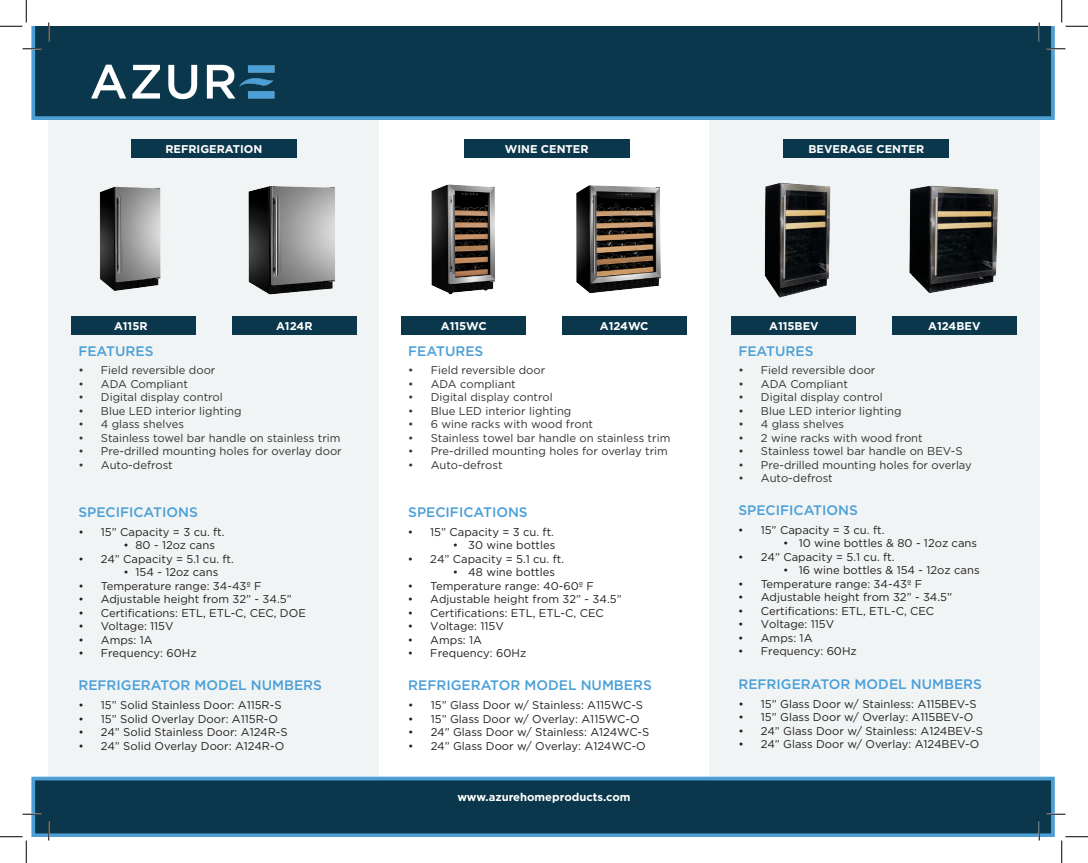
<style>
.page{position:relative;width:1088px;height:863px;background:#fff}
.page>*{position:absolute;margin:0;border:0;box-sizing:border-box;transform-origin:0 0}
.t1{font:500 13.75px "Gotham";color:#4a9fd7}
.t2{font:11.25px "Gotham";color:#231f20}
.t3{font:11.25px "Gotham";color:#333330}
.t4{font:700 11.25px "Gotham";color:#fff}
</style>
<div class="page">
<div style="left:709px;top:107px;width:330px;height:693px;background:#f1f4f5"></div>
<div style="left:49px;top:102px;width:330px;height:693px;background:#f1f4f5"></div>
<div style="left:31px;top:26px;width:1023px;height:94px;background:#0b374c"></div>
<div style="left:33px;top:778px;width:1019px;height:57px;background:#0b374c"></div>
<div style="left:31px;top:776px;width:1023px;height:60px;border:4px solid #4e9ed6"></div>
<img style="left:82px;top:51px;width:205px;height:61px">
<div style="left:71px;top:316px;width:125px;height:18px;background:#0b374c"></div>
<div style="left:131px;top:140px;width:166px;height:18px;background:#0b374c"></div>
<div style="left:464px;top:140px;width:165px;height:18px;background:#0b374c"></div>
<div style="left:783px;top:140px;width:166px;height:18px;background:#0b374c"></div>
<div style="left:401px;top:316px;width:125px;height:18px;background:#0b374c"></div>
<div style="left:731px;top:316px;width:125px;height:18px;background:#0b374c"></div>
<div style="left:232px;top:316px;width:125px;height:18px;background:#0b374c"></div>
<div style="left:561px;top:316px;width:125px;height:18px;background:#0b374c"></div>
<div style="left:891px;top:316px;width:125px;height:18px;background:#0b374c"></div>
<img style="left:99px;top:186px;width:62px;height:105px">
<img style="left:248px;top:186px;width:87px;height:109px">
<img style="left:431px;top:184px;width:64px;height:111px">
<img style="left:576px;top:185px;width:85px;height:109px">
<img style="left:764px;top:183px;width:67px;height:115px">
<img style="left:909px;top:185px;width:89px;height:109px">
<svg style="left:22px;top:48px;width:19px;height:2px"></svg>
<svg style="left:1046px;top:48px;width:19px;height:2px"></svg>
<svg style="left:22px;top:813px;width:19px;height:2px"></svg>
<svg style="left:1046px;top:813px;width:19px;height:2px"></svg>
<svg style="left:48px;top:22px;width:2px;height:19px"></svg>
<svg style="left:48px;top:821px;width:2px;height:19px"></svg>
<svg style="left:1038px;top:22px;width:2px;height:19px"></svg>
<svg style="left:1038px;top:821px;width:2px;height:19px"></svg>
<svg style="left:0;top:0;width:27px;height:27px"></svg>
<svg style="left:0;top:836px;width:27px;height:26px"></svg>
<svg style="left:1061px;top:0;width:27px;height:27px"></svg>
<svg style="left:1061px;top:836px;width:27px;height:26px"></svg>
<p class="t4" style="left:165px;top:142px;width:98px">REFRIGERATION</p>
<p class="t4" style="left:504px;top:142px;width:85px">WINE CENTER</p>
<p class="t4" style="left:808px;top:142px;width:117px">BEVERAGE CENTER</p>
<p class="t4" style="left:114px;top:318px;width:35px">A115R</p>
<p class="t4" style="left:276px;top:318px;width:38px">A124R</p>
<p class="t4" style="left:441px;top:318px;width:47px">A115WC</p>
<p class="t4" style="left:600px;top:318px;width:50px">A124WC</p>
<p class="t4" style="left:769px;top:318px;width:51px">A115BEV</p>
<p class="t4" style="left:928px;top:318px;width:54px">A124BEV</p>
<p class="t1" style="left:78px;top:342px;width:77px">FEATURES</p>
<p class="t3" style="left:78px;top:363px;width:139px">• Field reversible door</p>
<p class="t3" style="left:78px;top:376px;width:111px">• ADA Compliant</p>
<p class="t3" style="left:78px;top:390px;width:146px">• Digital display control</p>
<p class="t3" style="left:78px;top:403px;width:165px">• Blue LED interior lighting</p>
<p class="t3" style="left:78px;top:417px;width:107px">• 4 glass shelves</p>
<p class="t3" style="left:78px;top:430px;width:264px">• Stainless towel bar handle on stainless trim</p>
<p class="t3" style="left:78px;top:444px;width:265px">• Pre-drilled mounting holes for overlay door</p>
<p class="t3" style="left:78px;top:457px;width:96px">• Auto-defrost</p>
<p class="t1" style="left:78px;top:503px;width:121px">SPECIFICATIONS</p>
<p class="t2" style="left:78px;top:524px;width:148px">• 15” Capacity = 3 cu. ft.</p>
<p class="t2" style="left:123px;top:538px;width:93px">• 80 - 12oz cans</p>
<p class="t2" style="left:78px;top:551px;width:157px">• 24” Capacity = 5.1 cu. ft.</p>
<p class="t2" style="left:123px;top:565px;width:96px">• 154 - 12oz cans</p>
<p class="t2" style="left:78px;top:578px;width:185px">• Temperature range: 34-43º F</p>
<p class="t2" style="left:78px;top:592px;width:215px">• Adjustable height from 32” - 34.5”</p>
<p class="t2" style="left:78px;top:605px;width:229px">• Certifications: ETL, ETL-C, CEC, DOE</p>
<p class="t2" style="left:78px;top:619px;width:97px">• Voltage: 115V</p>
<p class="t2" style="left:78px;top:632px;width:76px">• Amps: 1A</p>
<p class="t2" style="left:78px;top:646px;width:120px">• Frequency: 60Hz</p>
<p class="t1" style="left:78px;top:676px;width:245px">REFRIGERATOR MODEL NUMBERS</p>
<p class="t2" style="left:78px;top:697px;width:205px">• 15” Solid Stainless Door: A115R-S</p>
<p class="t2" style="left:78px;top:711px;width:201px">• 15” Solid Overlay Door: A115R-O</p>
<p class="t2" style="left:78px;top:724px;width:211px">• 24” Solid Stainless Door: A124R-S</p>
<p class="t2" style="left:78px;top:738px;width:207px">• 24” Solid Overlay Door: A124R-O</p>
<p class="t1" style="left:408px;top:342px;width:77px">FEATURES</p>
<p class="t3" style="left:408px;top:363px;width:139px">• Field reversible door</p>
<p class="t3" style="left:408px;top:376px;width:109px">• ADA compliant</p>
<p class="t3" style="left:408px;top:390px;width:146px">• Digital display control</p>
<p class="t3" style="left:408px;top:403px;width:165px">• Blue LED interior lighting</p>
<p class="t3" style="left:408px;top:417px;width:186px">• 6 wine racks with wood front</p>
<p class="t3" style="left:408px;top:430px;width:264px">• Stainless towel bar handle on stainless trim</p>
<p class="t3" style="left:408px;top:444px;width:261px">• Pre-drilled mounting holes for overlay trim</p>
<p class="t3" style="left:408px;top:457px;width:96px">• Auto-defrost</p>
<p class="t1" style="left:408px;top:503px;width:121px">SPECIFICATIONS</p>
<p class="t2" style="left:408px;top:524px;width:148px">• 15” Capacity = 3 cu. ft.</p>
<p class="t2" style="left:453px;top:538px;width:104px">• 30 wine bottles</p>
<p class="t2" style="left:408px;top:551px;width:158px">• 24” Capacity = 5.1 cu. ft.</p>
<p class="t2" style="left:453px;top:565px;width:104px">• 48 wine bottles</p>
<p class="t2" style="left:408px;top:578px;width:188px">• Temperature range: 40-60º F</p>
<p class="t2" style="left:408px;top:592px;width:215px">• Adjustable height from 32” - 34.5”</p>
<p class="t2" style="left:408px;top:605px;width:197px">• Certifications: ETL, ETL-C, CEC</p>
<p class="t2" style="left:408px;top:619px;width:97px">• Voltage: 115V</p>
<p class="t2" style="left:408px;top:632px;width:76px">• Amps: 1A</p>
<p class="t2" style="left:408px;top:646px;width:120px">• Frequency: 60Hz</p>
<p class="t1" style="left:408px;top:676px;width:245px">REFRIGERATOR MODEL NUMBERS</p>
<p class="t2" style="left:408px;top:697px;width:236px">• 15” Glass Door w/ Stainless: A115WC-S</p>
<p class="t2" style="left:408px;top:711px;width:233px">• 15” Glass Door w/ Overlay: A115WC-O</p>
<p class="t2" style="left:408px;top:724px;width:242px">• 24” Glass Door w/ Stainless: A124WC-S</p>
<p class="t2" style="left:408px;top:738px;width:239px">• 24” Glass Door w/ Overlay: A124WC-O</p>
<p class="t4" style="left:457px;top:789px;width:175px">www.azurehomeproducts.com</p>
<p class="t1" style="left:738px;top:342px;width:77px">FEATURES</p>
<p class="t3" style="left:738px;top:363px;width:139px">• Field reversible door</p>
<p class="t3" style="left:738px;top:376px;width:111px">• ADA Compliant</p>
<p class="t3" style="left:738px;top:390px;width:146px">• Digital display control</p>
<p class="t3" style="left:738px;top:403px;width:165px">• Blue LED interior lighting</p>
<p class="t3" style="left:738px;top:417px;width:107px">• 4 glass shelves</p>
<p class="t3" style="left:738px;top:430px;width:186px">• 2 wine racks with wood front</p>
<p class="t3" style="left:738px;top:444px;width:226px">• Stainless towel bar handle on BEV-S</p>
<p class="t3" style="left:738px;top:457px;width:235px">• Pre-drilled mounting holes for overlay</p>
<p class="t3" style="left:738px;top:471px;width:96px">• Auto-defrost</p>
<p class="t1" style="left:738px;top:501px;width:121px">SPECIFICATIONS</p>
<p class="t2" style="left:738px;top:522px;width:148px">• 15” Capacity = 3 cu. ft.</p>
<p class="t2" style="left:783px;top:536px;width:195px">• 10 wine bottles &amp; 80 - 12oz cans</p>
<p class="t2" style="left:738px;top:549px;width:158px">• 24” Capacity = 5.1 cu. ft.</p>
<p class="t2" style="left:783px;top:563px;width:198px">• 16 wine bottles &amp; 154 - 12oz cans</p>
<p class="t2" style="left:738px;top:576px;width:185px">• Temperature range: 34-43º F</p>
<p class="t2" style="left:738px;top:590px;width:215px">• Adjustable height from 32” - 34.5”</p>
<p class="t2" style="left:738px;top:603px;width:197px">• Certifications: ETL, ETL-C, CEC</p>
<p class="t2" style="left:738px;top:617px;width:97px">• Voltage: 115V</p>
<p class="t2" style="left:738px;top:630px;width:76px">• Amps: 1A</p>
<p class="t2" style="left:738px;top:644px;width:120px">• Frequency: 60Hz</p>
<p class="t1" style="left:738px;top:675px;width:245px">REFRIGERATOR MODEL NUMBERS</p>
<p class="t2" style="left:738px;top:696px;width:240px">• 15” Glass Door w/ Stainless: A115BEV-S</p>
<p class="t2" style="left:738px;top:709px;width:236px">• 15” Glass Door w/ Overlay: A115BEV-O</p>
<p class="t2" style="left:738px;top:723px;width:246px">• 24” Glass Door w/ Stainless: A124BEV-S</p>
<p class="t2" style="left:738px;top:736px;width:242px">• 24” Glass Door w/ Overlay: A124BEV-O</p>
</div>
